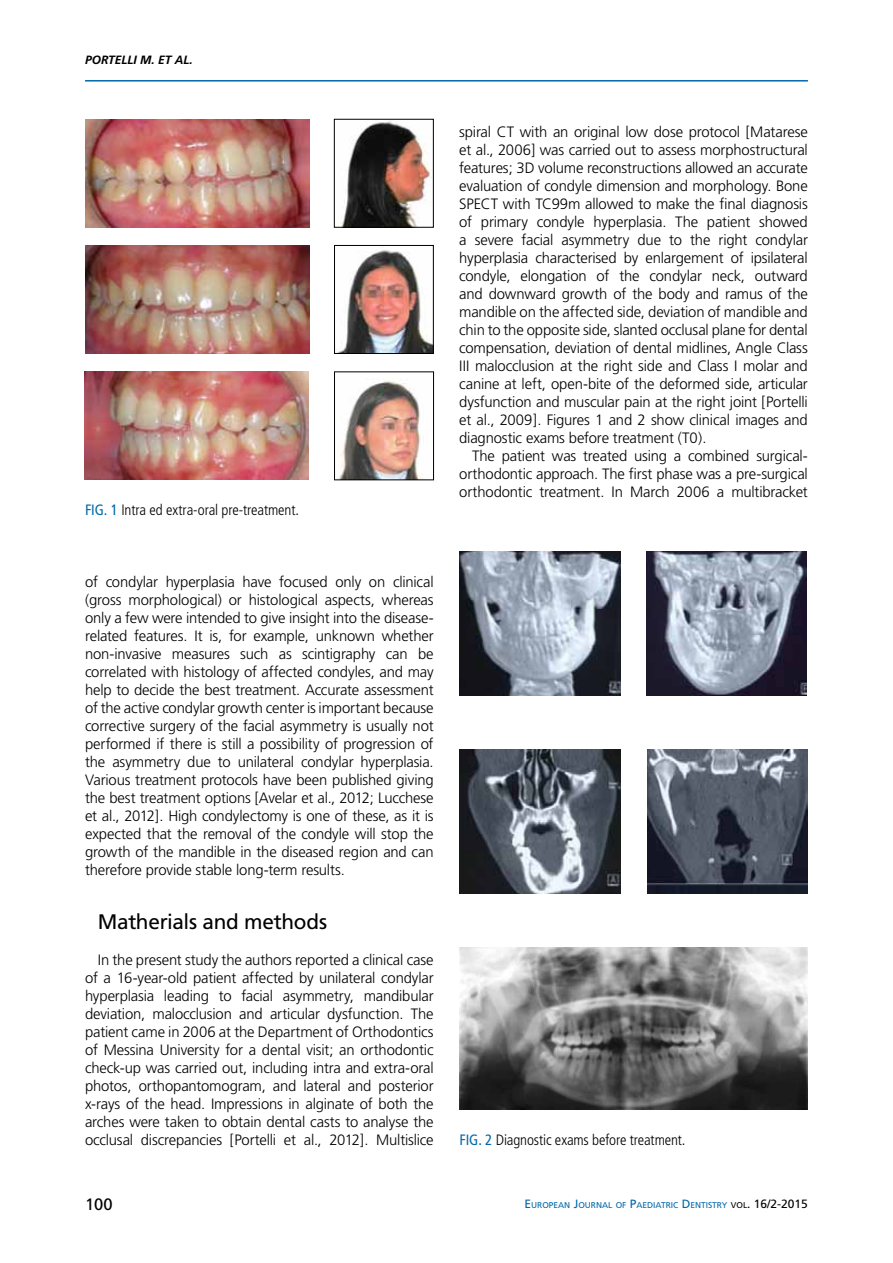
<style>
.page{position:relative;width:893px;height:1263px;background:#fff}
.page>*{position:absolute;margin:0;border:0;box-sizing:border-box;transform-origin:0 0}
.t1{font:21px "Frutiger";letter-spacing:-.015em;color:#000}
.t2{font:16.5px "Frutiger";color:#000}
.t3{font:300 15px/18px "Frutiger";letter-spacing:-.01em;color:#000;text-align:justify}
.t4{font:300 condensed 15px "Frutiger";letter-spacing:-.01em;color:#000}
.t5{font:italic 700 12px "Frutiger";color:#000}
.t6{font:8.4px "Frutiger";color:#0068a9}
.s1{font-weight:400;color:#0068a9}
.s2{font-size:12px}
.s3{color:#000}
.s4{font-size:12px;color:#000}
</style>
<div class="page">
<hr style="left:85px;top:80px;width:723px;height:2px;background:#0068a9">
<img style="left:85px;top:119px;width:224px;height:108px">
<img style="left:85px;top:245px;width:224px;height:108px">
<img style="left:84px;top:371px;width:225px;height:108px">
<img style="left:341px;top:121px;width:91px;height:104px">
<div style="left:334px;top:119px;width:100px;height:108px;border:1px solid #000"></div>
<img style="left:459px;top:551px;width:161px;height:144px">
<img style="left:459px;top:749px;width:162px;height:144px">
<img style="left:646px;top:551px;width:161px;height:144px">
<img style="left:647px;top:749px;width:161px;height:144px">
<img style="left:338px;top:250px;width:94px;height:102px">
<div style="left:334px;top:245px;width:100px;height:109px;border:1px solid #000"></div>
<img style="left:338px;top:379px;width:82px;height:99px">
<div style="left:334px;top:372px;width:100px;height:108px;border:1px solid #000"></div>
<img style="left:459px;top:947px;width:349px;height:162px">
<p class="t5" style="left:85px;top:53px;width:109px">PORTELLI M. ET AL.</p>
<p class="t4" style="left:85px;top:501px;width:215px"><span class="s1">Fig. 1</span> Intra ed extra-oral pre-treatment.</p>
<p class="t3" style="left:85px;top:573px;width:350px">of condylar hyperplasia have focused only on clinical (gross morphological) or histological aspects, whereas only a few were intended to give insight into the disease&shy;related features. It is, for example, unknown whether non-invasive measures such as scintigraphy can be correlated with histology of affected condyles, and may help to decide the best treatment. Accurate assessment of the active condylar growth center is important because corrective surgery of the facial asymmetry is usually not performed if there is still a possibility of progression of the asymmetry due to unilateral condylar hyperplasia.<br>Various treatment protocols have been published giving the best treatment options [Avelar et al., 2012; Lucchese et al., 2012]. High condylectomy is one of these, as it is expected that the removal of the condyle will stop the growth of the mandible in the diseased region and can therefore provide stable long-term results.</p>
<h1 class="t1" style="left:98px;top:909px;width:231px">Matherials and methods</h1>
<p class="t3" style="left:85px;top:951px;width:350px;text-indent:13px">In the present study the authors reported a clinical case of a 16-year-old patient affected by unilateral condylar hyperplasia leading to facial asymmetry, mandibular deviation, malocclusion and articular dysfunction. The patient came in 2006 at the Department of Orthodontics of Messina University for a dental visit; an orthodontic check-up was carried out, including intra and extra-oral photos, orthopantomogram, and lateral and posterior x-rays of the head. Impressions in alginate of both the arches were taken to obtain dental casts to analyse the occlusal discrepancies [Portelli et al., 2012]. Multislice</p>
<p class="t3" style="left:459px;top:123px;width:350px">spiral CT with an original low dose protocol [Matarese et al., 2006] was carried out to assess morphostructural features; 3D volume reconstructions allowed an accurate evaluation of condyle dimension and morphology. Bone SPECT with TC99m allowed to make the final diagnosis of primary condyle hyperplasia. The patient showed a severe facial asymmetry due to the right condylar hyperplasia characterised by enlargement of ipsilateral condyle, elongation of the condylar neck, outward and downward growth of the body and ramus of the mandible on the affected side, deviation of mandible and chin to the opposite side, slanted occlusal plane for dental compensation, deviation of dental midlines, Angle Class III malocclusion at the right side and Class I molar and canine at left, open-bite of the deformed side, articular dysfunction and muscular pain at the right joint [Portelli et al., 2009]. Figures 1 and 2 show clinical images and diagnostic exams before treatment (T0).</p>
<p class="t3" style="left:459px;top:447px;width:350px;text-indent:13px">The patient was treated using a combined surgical&shy;orthodontic approach. The first phase was a pre-surgical orthodontic treatment. In March 2006 a multibracket</p>
<p class="t4" style="left:459px;top:1131px;width:228px"><span class="s1">Fig. 2</span> Diagnostic exams before treatment.</p>
<p class="t2" style="left:85px;top:1194px;width:29px">100</p>
<p class="t6" style="left:524px;top:1200px;width:285px"><span class="s2">E</span>UROPEAN <span class="s2">J</span>OURNAL OF <span class="s2">P</span>AE DIATRIC <span class="s2">D</span> E NTISTRY <span class="s3">VOL</span><span class="s4">. 16/2-2015</span></p>
</div>
